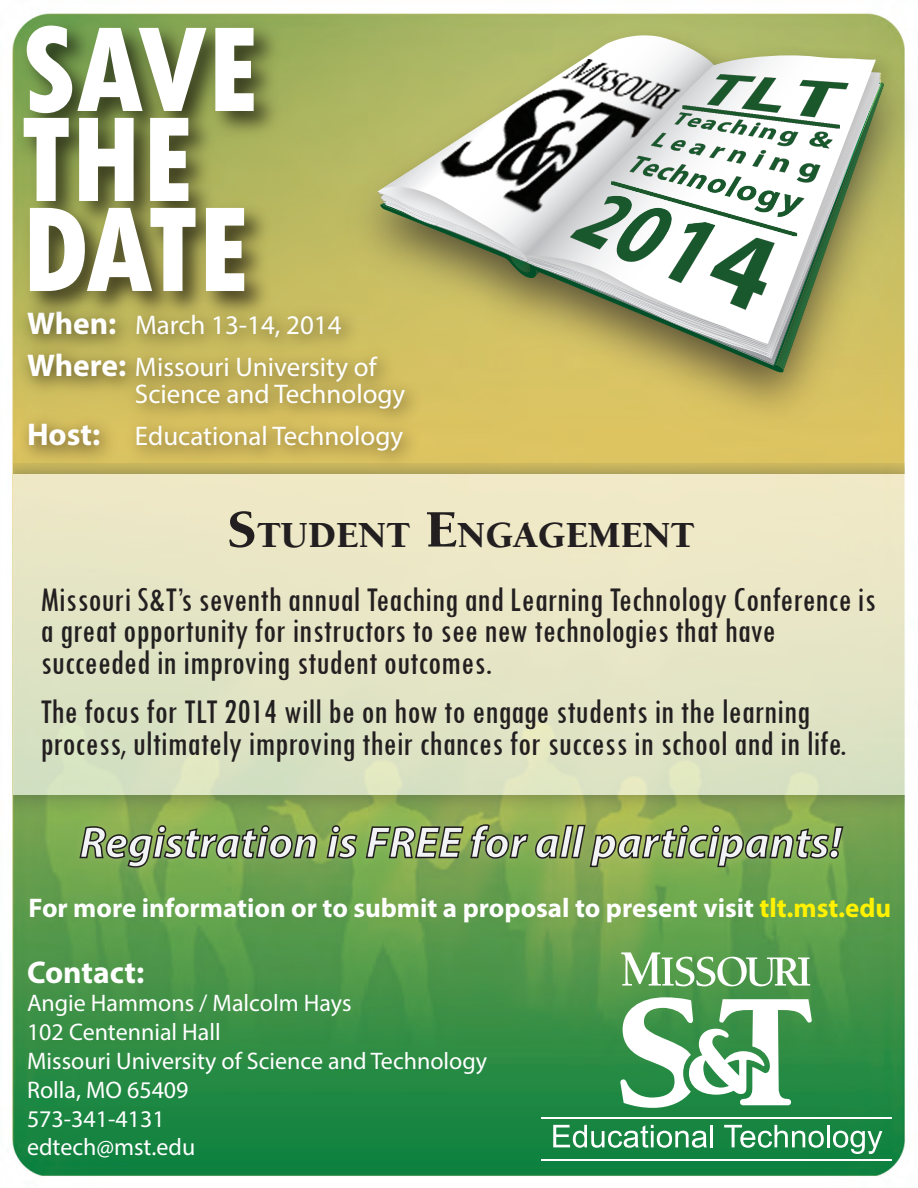
<style>
.page{position:relative;width:918px;height:1188px;background:#fff}
.page>*{position:absolute;margin:0;border:0;box-sizing:border-box;transform-origin:0 0}
.t1{font:800 condensed 127.5px/90px "Tw Cen";letter-spacing:-.01em;color:#fff}
.t2{font:italic 700 45px "Myriad Pro";color:#f2f3f4}
.t3{font:900 37.8px "Berkeley Std";color:#231f20}
.t4{font:condensed 36px/31.5px "Tw Cen";color:#231f20}
.t5{font:700 31.5px "Myriad Pro";color:#fff}
.t6{font:27px/42px "Myriad Pro";color:#fff}
.t7{font:700 27px "Myriad Pro";color:#fff}
.t8{font:24px/28.8px "Myriad Pro";color:#fff}
.s1{font-weight:700;font-size:31.5px}
.s2{font-size:54px}
.s3{color:#fff101}
</style>
<div class="page">
<img style="left:12px;top:13px;width:893px;height:1163px">
<img style="left:324px;top:27px;width:582px;height:417px">
<img style="left:367px;top:20px;width:537px;height:354px">
<svg style="left:384px;top:35px;width:330px;height:221px;background:#b9bf8a"></svg>
<svg style="left:525px;top:58px;width:351px;height:286px"></svg>
<svg style="left:621px;top:952px;width:189px;height:34px"></svg>
<svg style="left:620px;top:997px;width:192px;height:111px"></svg>
<svg style="left:553px;top:1125px;width:154px;height:23px"></svg>
<hr style="left:710px;top:1125px;width:3px;height:22px;background:#fff">
<svg style="left:724px;top:1125px;width:100px;height:23px"></svg>
<hr style="left:827px;top:1125px;width:3px;height:22px;background:#fff">
<svg style="left:833px;top:1131px;width:49px;height:23px"></svg>
<hr style="left:541px;top:1117px;width:350px;height:2px;background:#fff">
<hr style="left:541px;top:1159px;width:350px;height:2px;background:#fff">
<img style="left:14px;top:463px;width:890px;height:361px">
<div style="left:14px;top:474px;width:890px;height:321px;background:linear-gradient(to bottom,#f2e9c8,#d8e1c3)"></div>
<img style="left:12px;top:290px;width:473px;height:212px">
<img style="left:12px;top:13px;width:280px;height:346px">
<img style="left:65px;top:806px;width:793px;height:77px">
<svg style="left:79px;top:824px;width:239px;height:44px;background:#71934c"></svg>
<svg style="left:326px;top:824px;width:32px;height:35px"></svg>
<svg style="left:365px;top:824px;width:479px;height:44px;background:#7b994e"></svg>
<img style="left:440px;top:59px;width:240px;height:155px">
<img style="left:571px;top:74px;width:277px;height:236px">
<h1 class="t1" style="left:21px;top:25px;width:240px">SAVE<br>THE<br>DATE</h1>
<p class="t6" style="left:27px;top:304px;width:351px"><span class="s1">When:</span> March 13-14, 2014<br><span class="s1">Where:</span> Missouri University of</p>
<p class="t6" style="left:27px;top:373px;width:380px;text-align:right">Science and Technology<br><span class="s1">Host:</span> Educational Technology</p>
<p class="t3" style="left:227px;top:515px;width:469px"><span class="s2">S</span>TUDENT <span class="s2">E</span>NGAGEMENT</p>
<p class="t4" style="left:40px;top:583px;width:837px">Missouri S&amp;T’s seventh annual Teaching and Learning Technology Conference is a great opportunity for instructors to see new technologies that have succeeded in improving student outcomes.</p>
<p class="t4" style="left:40px;top:695px;width:808px">The focus for TLT 2014 will be on how to engage students in the learning process, ultimately improving their chances for success in school and in life.</p>
<p class="t2" style="left:79px;top:813px;width:764px">Registration is FREE for all participants!</p>
<p class="t7" style="left:28px;top:890px;width:864px">For more information or to submit a proposal to present visit <span class="s3">tlt.mst.edu</span></p>
<p class="t5" style="left:27px;top:951px;width:119px">Contact:</p>
<p class="t8" style="left:27px;top:988px;width:462px">Angie Hammons / Malcolm Hays<br>102 Centennial Hall<br>Missouri University of Science and Technology<br>Rolla, MO 65409<br>573-341-4131<br>edtech@mst.edu</p>
</div>
